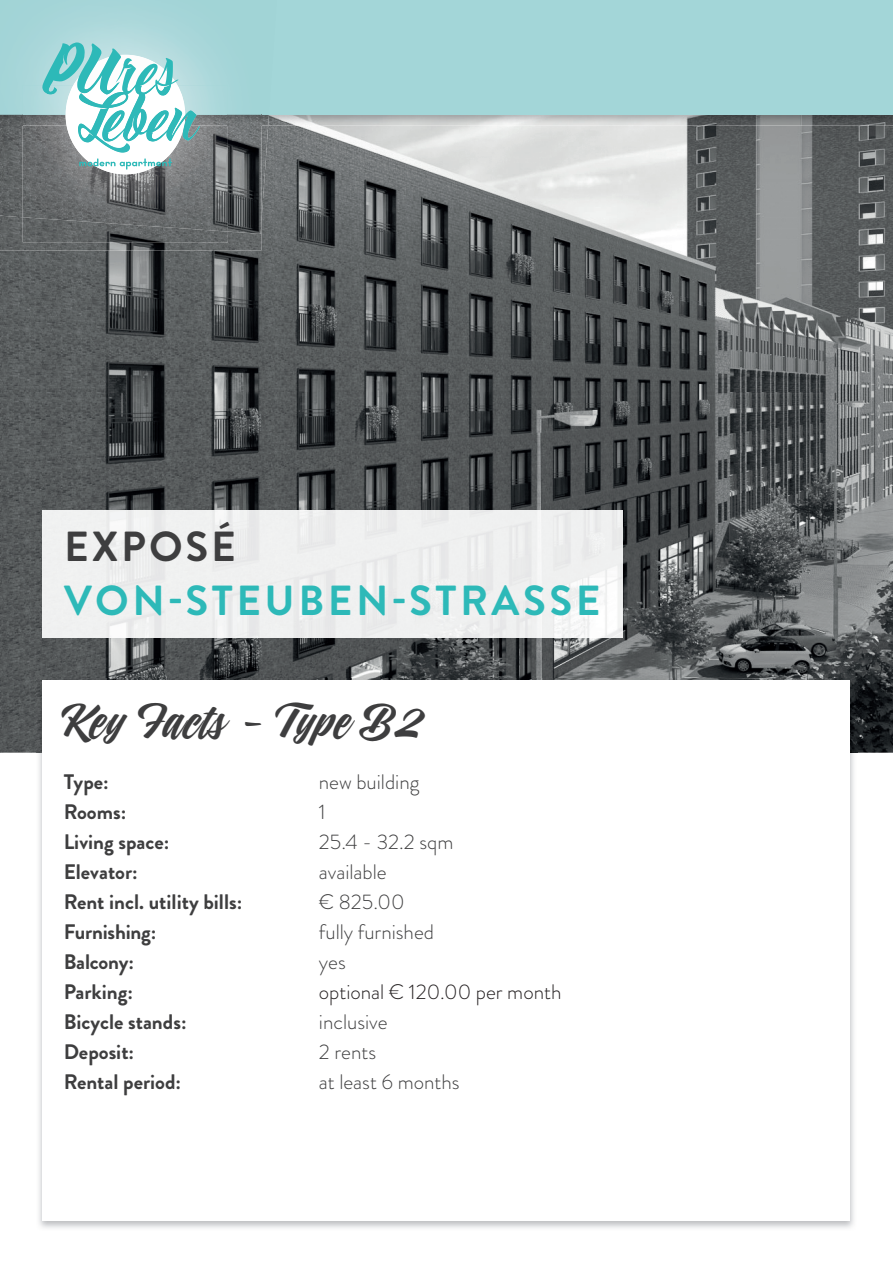
<style>
.page{position:relative;width:893px;height:1263px;background:#fff}
.page>*{position:absolute;margin:0;border:0;box-sizing:border-box;transform-origin:0 0}
.t1{font:45px "Indie";letter-spacing:.02em;color:#3e3e3f}
.t2{font:700 42px "Brandon Grotesque";letter-spacing:.085em;color:#2db9b8}
.t3{font:700 42px "Brandon Grotesque";letter-spacing:.07em;color:#3e3e3f}
.t4{font:700 21px/30px "Brandon Grotesque";color:#3e3e3f}
.t5{font:300 21px/30px "Brandon Grotesque";color:#3e3e3f}
.t6{font:300 21px "Brandon Grotesque";color:#231f20}
</style>
<div class="page">
<img style="left:0;top:126px;width:893px;height:627px">
<img style="left:269px;top:115px;width:624px;height:11px">
<div style="left:0;top:0;width:893px;height:115px;background:#a3d6d8"></div>
<img style="left:0;top:234px;width:261px;height:16px">
<img style="left:261px;top:126px;width:7px;height:97px">
<svg style="left:261px;top:115px;width:8px;height:11px"></svg>
<img style="left:0;top:24px;width:262px;height:91px">
<img style="left:0;top:126px;width:261px;height:108px">
<img style="left:0;top:115px;width:42px;height:11px">
<img style="left:200px;top:115px;width:61px;height:11px">
<img style="left:23px;top:232px;width:205px;height:10px">
<img style="left:23px;top:126px;width:205px;height:106px">
<img style="left:23px;top:85px;width:205px;height:30px">
<svg style="left:42px;top:42px;width:158px;height:132px"></svg>
<img style="left:43px;top:510px;width:579px;height:128px">
<img style="left:36px;top:678px;width:821px;height:550px">
<div style="left:43px;top:680px;width:807px;height:540px;background:#fff"></div>
<h2 class="t3" style="left:64px;top:517px;width:173px">EXPOSÉ</h2>
<h2 class="t2" style="left:64px;top:571px;width:538px">VON-STEUBEN-STRASSE</h2>
<h1 class="t1" style="left:64px;top:693px;width:361px">Key Facts - Type B2</h1>
<p class="t4" style="left:64px;top:767px;width:180px">Type:<br>Rooms:<br>Living space:<br>Elevator:<br>Rent incl. utility bills:<br>Furnishing:<br>Balcony:<br>Parking:<br>Bicycle stands:<br>Deposit:<br>Rental period:</p>
<p class="t5" style="left:319px;top:766px;width:136px">new building<br>1<br>25.4 - 32.2 sqm available<br>€ 825.00<br>fully furnished yes</p>
<p class="t6" style="left:319px;top:977px;width:244px">optional € 120.00 per month</p>
<p class="t5" style="left:319px;top:1007px;width:142px">inclusive<br>2 rents<br>at least 6 months</p>
</div>
